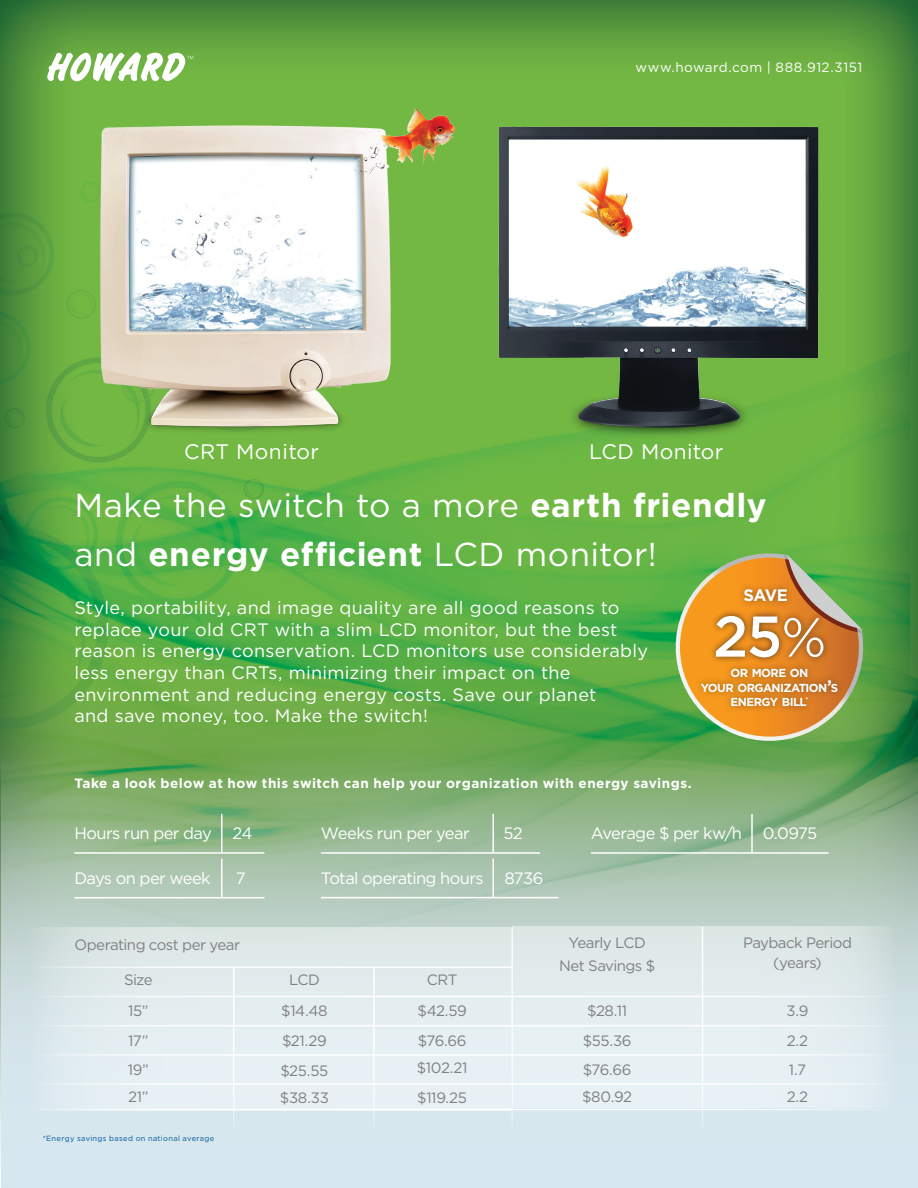
<style>
.page{position:relative;width:918px;height:1188px;background:#fff}
.page>*{position:absolute;margin:0;border:0;box-sizing:border-box;transform-origin:0 0}
.t1{font:500 57.3px "Gotham";color:#fff}
.t2{font:33.15px/48.3px "Gotham";letter-spacing:.005em;color:#fff}
.t3{font:21px "Gotham";letter-spacing:.02em;color:#fff}
.t4{font:18px/21.6px "Gotham";letter-spacing:.015em;color:#fff}
.t5{font:700 16.65px "Gotham";color:#fff}
.t6{font:16.5px "Gotham";letter-spacing:-.04em;color:#fff}
.t7{font:15px/30px "Gotham";letter-spacing:-.035em;color:#808083}
.t8{font:700 13.5px "Gotham";letter-spacing:.035em;color:#fff}
.t9{font:13.5px "Gotham";letter-spacing:.035em;color:#fff}
.t10{font:700 11.55px/14.2px "Gotham";letter-spacing:-.045em;color:#fff;text-align:center}
.t11{font:7.5px "Gotham";letter-spacing:.045em;color:#01529a}
.s1{font-weight:700}
.s2{font-weight:300;font-size:54.75px}
.s3{font-size:16.65px}
</style>
<div class="page">
<img style="left:0;top:0;width:918px;height:1157px">
<svg style="left:1px;top:757px;width:917px;height:431px;background:#acc9b2"></svg>
<div style="left:27px;top:927px;width:484px;height:183px;background:linear-gradient(to right,#dee9eb,#e7eff0)"></div>
<hr style="left:27px;top:996px;width:867px;height:1px;background:#fff">
<hr style="left:27px;top:967px;width:485px;height:1px;background:#fff">
<hr style="left:27px;top:1025px;width:867px;height:1px;background:#fff">
<hr style="left:27px;top:1054px;width:867px;height:2px;background:#fff">
<hr style="left:27px;top:1083px;width:867px;height:2px;background:#fff">
<hr style="left:27px;top:1109px;width:867px;height:1px;background:#fff">
<svg style="left:513px;top:927px;width:380px;height:181px;background:#e3ecee"></svg>
<img style="left:62px;top:81px;width:405px;height:367px">
<img style="left:453px;top:87px;width:397px;height:366px">
<hr style="left:233px;top:967px;width:2px;height:168px;background:#fff">
<hr style="left:373px;top:967px;width:2px;height:168px;background:#fff">
<hr style="left:511px;top:927px;width:2px;height:208px;background:#fff">
<hr style="left:702px;top:927px;width:1px;height:208px;background:#fff">
<hr style="left:221px;top:814px;width:2px;height:38px;background:#fff">
<hr style="left:493px;top:814px;width:1px;height:38px;background:#fff">
<hr style="left:751px;top:814px;width:2px;height:38px;background:#fff">
<hr style="left:221px;top:859px;width:2px;height:38px;background:#fff">
<hr style="left:74px;top:852px;width:190px;height:2px;background:#fff">
<hr style="left:74px;top:897px;width:190px;height:1px;background:#fff">
<hr style="left:493px;top:859px;width:1px;height:38px;background:#fff">
<hr style="left:321px;top:852px;width:219px;height:2px;background:#fff">
<hr style="left:321px;top:897px;width:238px;height:1px;background:#fff">
<hr style="left:591px;top:852px;width:238px;height:2px;background:#fff">
<svg style="left:47px;top:52px;width:146px;height:29px"></svg>
<svg style="left:667px;top:553px;width:199px;height:197px;background:#96a44b"></svg>
<div style="left:708px;top:608px;width:122px;height:56px;background:#231f20;opacity:.75"></div>
<div style="left:693px;top:662px;width:151px;height:51px;background:#231f20;opacity:.5"></div>
<div style="left:736px;top:582px;width:57px;height:26px;background:#231f20;opacity:.5"></div>
<p class="t9" style="left:636px;top:60px;width:228px">www.howard.com | 888.912.3151</p>
<p class="t3" style="left:184px;top:440px;width:136px">CRT Monitor</p>
<p class="t3" style="left:589px;top:440px;width:136px">LCD Monitor</p>
<p class="t2" style="left:74px;top:481px;width:694px">Make the switch to a more <span class="s1">earth friendly </span>and <span class="s1">energy efficient</span> LCD monitor!</p>
<p class="t4" style="left:74px;top:597px;width:575px">Style, portability, and image quality are all good reasons to replace your old CRT with a slim LCD monitor, but the best reason is energy conservation. LCD monitors use considerably less energy than CRTs, minimizing their impact on the environment and reducing energy costs. Save our planet<br>and save money, too. Make the switch!</p>
<p class="t5" style="left:743px;top:586px;width:44px">SAVE</p>
<p class="t1" style="left:713px;top:604px;width:115px">25<span class="s2">%</span></p>
<p class="t10" style="left:701px;top:666px;width:139px">OR MORE ON<br>YOUR ORGANIZATION<span class="s3">’</span>S<br>ENERGY BILL<sup>*</sup></p>
<p class="t8" style="left:74px;top:775px;width:619px">Take a look below at how this switch can help your organization with energy savings.</p>
<p class="t6" style="left:74px;top:824px;width:139px">Hours run per day</p>
<p class="t6" style="left:233px;top:824px;width:21px">24</p>
<p class="t6" style="left:321px;top:824px;width:150px">Weeks run per year</p>
<p class="t6" style="left:503px;top:824px;width:21px">52</p>
<p class="t6" style="left:591px;top:824px;width:152px">Average $ per kw/h</p>
<p class="t6" style="left:763px;top:824px;width:56px">0.0975</p>
<p class="t6" style="left:74px;top:869px;width:138px">Days on per week</p>
<p class="t6" style="left:236px;top:869px;width:11px">7</p>
<p class="t6" style="left:321px;top:869px;width:164px">Total operating hours</p>
<p class="t6" style="left:504px;top:869px;width:40px">8736</p>
<p class="t7" style="left:74px;top:929px;width:167px">Operating cost per year</p>
<p class="t7" style="left:559px;top:931px;width:98px;line-height:22.8px;text-align:center">Yearly LCD<br>Net Savings $</p>
<p class="t7" style="left:743px;top:933px;width:110px;line-height:19.8px;text-align:center">Payback Period (years)</p>
<p class="t7" style="left:124px;top:965px;width:30px">Size<br>15”<br>17”</p>
<p class="t7" style="left:128px;top:1056px;width:23px;line-height:27px">19”<br>21”</p>
<p class="t7" style="left:289px;top:965px;width:32px">LCD</p>
<p class="t7" style="left:427px;top:965px;width:32px">CRT</p>
<p class="t7" style="left:280px;top:996px;width:50px;text-align:justify">$14.48 $21.29 $25.55</p>
<p class="t7" style="left:280px;top:1083px;width:51px">$38.33</p>
<p class="t7" style="left:418px;top:996px;width:51px">$42.59 $76.66</p>
<p class="t7" style="left:417px;top:1053px;width:52px">$102.21 $119.25</p>
<p class="t7" style="left:583px;top:996px;width:50px">$28.11 $55.36</p>
<p class="t7" style="left:582px;top:1056px;width:52px;line-height:27px">$76.66 $80.92</p>
<p class="t7" style="left:786px;top:996px;width:24px">3.9<br>2.2</p>
<p class="t7" style="left:787px;top:1056px;width:23px;line-height:27px">1.7<br>2.2</p>
<p class="t11" style="left:43px;top:1134px;width:173px">*Energy savings based on national average</p>
</div>
